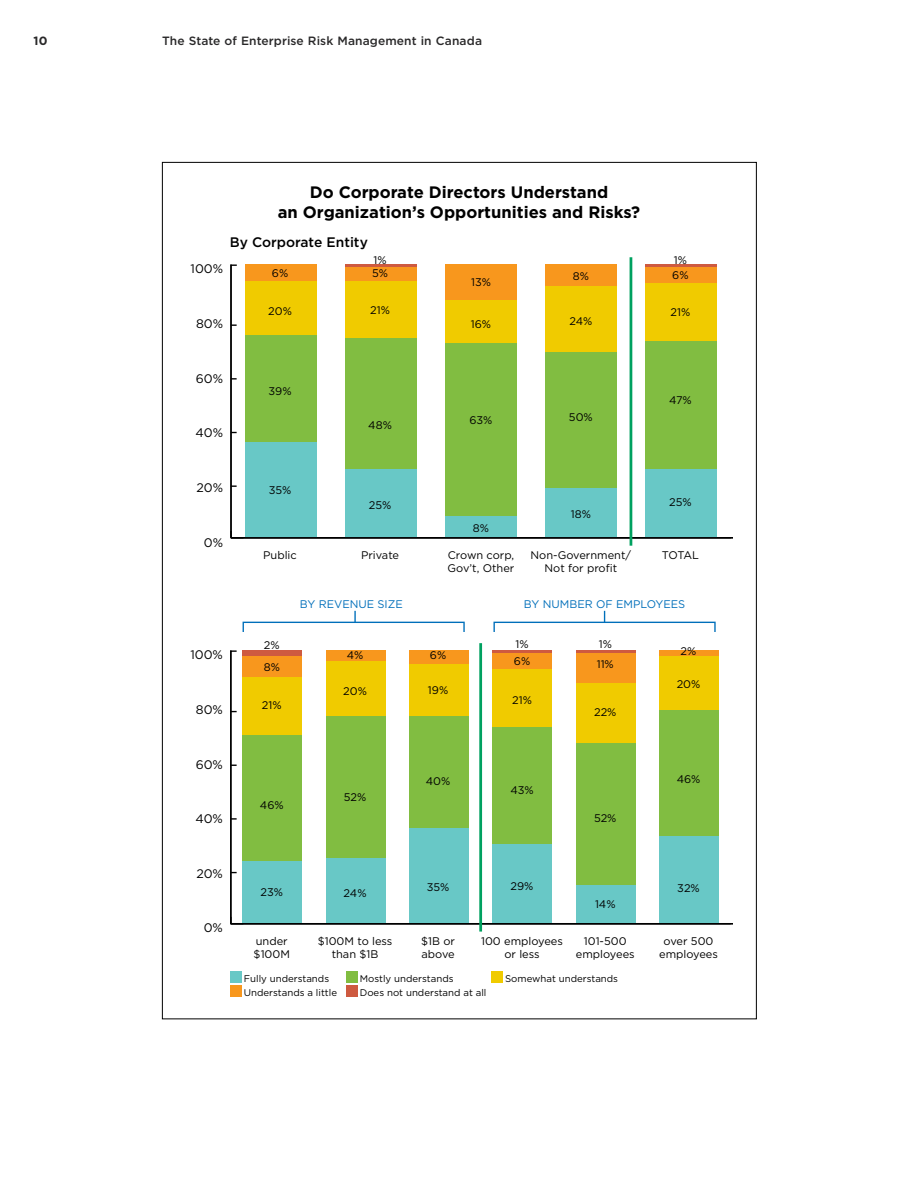
<style>
.page{position:relative;width:918px;height:1188px;background:#fff}
.page>*{position:absolute;margin:0;border:0;box-sizing:border-box;transform-origin:0 0}
.t1{font:700 16.5px/19.8px "Gotham";color:#000;text-align:center}
.t2{font:500 13.8px "Gotham";color:#000}
.t3{font:12.45px "Gotham";color:#000}
.t4{font:500 12px "Gotham";letter-spacing:.01em;color:#292829}
.t5{font:700 12px "Gotham";color:#292829}
.t6{font:11.1px/13.2px "Gotham";color:#000;text-align:center}
.t7{font:11.1px "Gotham";color:#006fba}
.t8{font:9.6px "Gotham";color:#000}
</style>
<div class="page">
<svg style="left:230px;top:264px;width:502px;height:275px"></svg>
<hr style="left:230px;top:265px;width:2px;height:273px;background:#000">
<svg style="left:230px;top:531px;width:14px;height:7px"></svg>
<hr style="left:345px;top:265px;width:72px;height:2px;background:#ce5a40">
<hr style="left:645px;top:265px;width:72px;height:2px;background:#ce5a40">
<div style="left:245px;top:265px;width:72px;height:16px;background:#f8971d"></div>
<div style="left:345px;top:267px;width:72px;height:14px;background:#f8971d"></div>
<div style="left:445px;top:265px;width:72px;height:35px;background:#f8971d"></div>
<div style="left:545px;top:265px;width:72px;height:21px;background:#f8971d"></div>
<div style="left:645px;top:267px;width:72px;height:17px;background:#f8971d"></div>
<div style="left:245px;top:281px;width:72px;height:55px;background:#f0cb00"></div>
<div style="left:345px;top:281px;width:72px;height:57px;background:#f0cb00"></div>
<div style="left:445px;top:300px;width:72px;height:44px;background:#f0cb00"></div>
<div style="left:545px;top:286px;width:72px;height:66px;background:#f0cb00"></div>
<div style="left:645px;top:284px;width:72px;height:57px;background:#f0cb00"></div>
<div style="left:245px;top:336px;width:72px;height:106px;background:#81bd41"></div>
<div style="left:345px;top:338px;width:72px;height:131px;background:#81bd41"></div>
<div style="left:445px;top:344px;width:72px;height:172px;background:#81bd41"></div>
<div style="left:545px;top:352px;width:72px;height:137px;background:#81bd41"></div>
<div style="left:645px;top:341px;width:72px;height:128px;background:#81bd41"></div>
<div style="left:245px;top:442px;width:72px;height:96px;background:#68c8c6"></div>
<div style="left:345px;top:469px;width:72px;height:69px;background:#68c8c6"></div>
<div style="left:445px;top:516px;width:72px;height:22px;background:#68c8c6"></div>
<div style="left:545px;top:489px;width:72px;height:49px;background:#68c8c6"></div>
<div style="left:645px;top:469px;width:72px;height:69px;background:#68c8c6"></div>
<hr style="left:231px;top:537px;width:501px;height:1px;background:#000">
<hr style="left:630px;top:257px;width:2px;height:289px;background:#00a160">
<svg style="left:230px;top:650px;width:502px;height:275px"></svg>
<hr style="left:230px;top:650px;width:2px;height:274px;background:#000">
<svg style="left:231px;top:917px;width:11px;height:6px"></svg>
<div style="left:242px;top:650px;width:60px;height:6px;background:#ce5a40"></div>
<hr style="left:492px;top:650px;width:60px;height:3px;background:#ce5a40">
<hr style="left:576px;top:650px;width:60px;height:3px;background:#ce5a40">
<div style="left:242px;top:656px;width:60px;height:22px;background:#f8971d"></div>
<div style="left:326px;top:650px;width:60px;height:11px;background:#f8971d"></div>
<div style="left:409px;top:650px;width:60px;height:14px;background:#f8971d"></div>
<div style="left:492px;top:653px;width:60px;height:17px;background:#f8971d"></div>
<div style="left:576px;top:653px;width:60px;height:30px;background:#f8971d"></div>
<div style="left:659px;top:650px;width:60px;height:6px;background:#f8971d"></div>
<div style="left:242px;top:678px;width:60px;height:57px;background:#f0cb00"></div>
<div style="left:326px;top:661px;width:60px;height:55px;background:#f0cb00"></div>
<div style="left:409px;top:664px;width:60px;height:52px;background:#f0cb00"></div>
<div style="left:492px;top:670px;width:60px;height:57px;background:#f0cb00"></div>
<div style="left:576px;top:683px;width:60px;height:60px;background:#f0cb00"></div>
<div style="left:659px;top:656px;width:60px;height:55px;background:#f0cb00"></div>
<div style="left:242px;top:735px;width:60px;height:126px;background:#81bd41"></div>
<div style="left:326px;top:716px;width:60px;height:142px;background:#81bd41"></div>
<div style="left:409px;top:716px;width:60px;height:112px;background:#81bd41"></div>
<div style="left:492px;top:727px;width:60px;height:117px;background:#81bd41"></div>
<div style="left:576px;top:743px;width:60px;height:142px;background:#81bd41"></div>
<div style="left:659px;top:711px;width:60px;height:125px;background:#81bd41"></div>
<div style="left:242px;top:861px;width:60px;height:63px;background:#68c8c6"></div>
<div style="left:326px;top:858px;width:60px;height:66px;background:#68c8c6"></div>
<div style="left:409px;top:828px;width:60px;height:96px;background:#68c8c6"></div>
<div style="left:492px;top:844px;width:60px;height:80px;background:#68c8c6"></div>
<div style="left:576px;top:885px;width:60px;height:39px;background:#68c8c6"></div>
<div style="left:659px;top:836px;width:60px;height:88px;background:#68c8c6"></div>
<hr style="left:231px;top:923px;width:501px;height:1px;background:#000">
<div style="left:231px;top:971px;width:11px;height:12px;background:#68c8c6"></div>
<div style="left:346px;top:971px;width:11px;height:12px;background:#81bd41"></div>
<div style="left:492px;top:971px;width:11px;height:12px;background:#f0cb00"></div>
<div style="left:231px;top:985px;width:11px;height:11px;background:#f8971d"></div>
<div style="left:346px;top:985px;width:11px;height:11px;background:#ce5a40"></div>
<div style="left:243px;top:622px;width:222px;height:11px;border:1px solid #006fba"></div>
<div style="left:493px;top:622px;width:223px;height:11px;border:1px solid #006fba"></div>
<svg style="left:354px;top:611px;width:2px;height:11px"></svg>
<hr style="left:479px;top:643px;width:3px;height:289px;background:#00a160">
<p class="t5" style="left:34px;top:33px;width:15px">10</p>
<p class="t4" style="left:162px;top:33px;width:322px">The State of Enterprise Risk Management in Canada</p>
<h1 class="t1" style="left:278px;top:182px;width:364px">Do Corporate Directors Understand<br>an Organization’s Opportunities and Risks?</h1>
<p class="t3" style="left:191px;top:261px;width:34px">100%</p>
<p class="t3" style="left:196px;top:316px;width:29px">80%</p>
<p class="t2" style="left:230px;top:233px;width:139px">By Corporate Entity</p>
<p class="t6" style="left:272px;top:266px;width:18px">6%</p>
<p class="t6" style="left:268px;top:305px;width:25px">20%</p>
<p class="t6" style="left:374px;top:253px;width:15px">1%</p>
<p class="t6" style="left:372px;top:266px;width:17px">5%</p>
<p class="t6" style="left:370px;top:303px;width:21px">21%</p>
<p class="t3" style="left:196px;top:370px;width:29px">60%</p>
<p class="t3" style="left:196px;top:425px;width:29px">40%</p>
<p class="t6" style="left:269px;top:384px;width:25px">39%</p>
<p class="t6" style="left:368px;top:418px;width:25px">48%</p>
<p class="t6" style="left:674px;top:253px;width:15px">1%</p>
<p class="t6" style="left:471px;top:275px;width:21px">13%</p>
<p class="t6" style="left:573px;top:269px;width:18px">8%</p>
<p class="t6" style="left:672px;top:268px;width:18px">6%</p>
<p class="t6" style="left:471px;top:317px;width:22px">16%</p>
<p class="t6" style="left:569px;top:314px;width:24px">24%</p>
<p class="t6" style="left:671px;top:305px;width:21px">21%</p>
<p class="t6" style="left:669px;top:393px;width:24px">47%</p>
<p class="t6" style="left:470px;top:414px;width:25px">63%</p>
<p class="t6" style="left:569px;top:410px;width:25px">50%</p>
<p class="t3" style="left:197px;top:480px;width:28px">20%</p>
<p class="t3" style="left:204px;top:534px;width:21px">0%</p>
<p class="t3" style="left:190px;top:647px;width:34px">100%</p>
<p class="t3" style="left:196px;top:702px;width:29px">80%</p>
<p class="t3" style="left:196px;top:756px;width:29px">60%</p>
<p class="t3" style="left:195px;top:811px;width:29px">40%</p>
<p class="t6" style="left:269px;top:483px;width:24px">35%</p>
<p class="t6" style="left:263px;top:548px;width:35px">Public</p>
<p class="t6" style="left:369px;top:498px;width:24px">25%</p>
<p class="t6" style="left:361px;top:548px;width:40px">Private</p>
<p class="t6" style="left:473px;top:521px;width:18px">8%</p>
<p class="t6" style="left:448px;top:548px;width:68px;text-align:left">Crown corp,<br>Gov’t, Other</p>
<p class="t6" style="left:571px;top:507px;width:22px">18%</p>
<p class="t6" style="left:531px;top:548px;width:102px">Non-Government/<br>Not for profit</p>
<p class="t6" style="left:669px;top:495px;width:24px">25%</p>
<p class="t6" style="left:662px;top:548px;width:39px">TOTAL</p>
<p class="t7" style="left:300px;top:597px;width:105px">BY REVENUE SIZE</p>
<p class="t7" style="left:524px;top:597px;width:163px">BY NUMBER OF EMPLOYEES</p>
<p class="t6" style="left:264px;top:638px;width:17px">2%</p>
<p class="t6" style="left:264px;top:660px;width:18px">8%</p>
<p class="t6" style="left:347px;top:649px;width:18px">4%</p>
<p class="t6" style="left:430px;top:649px;width:18px">6%</p>
<p class="t6" style="left:515px;top:638px;width:15px">1%</p>
<p class="t6" style="left:514px;top:654px;width:18px">6%</p>
<p class="t6" style="left:599px;top:638px;width:15px">1%</p>
<p class="t6" style="left:597px;top:658px;width:19px">11%</p>
<p class="t6" style="left:681px;top:644px;width:17px">2%</p>
<p class="t6" style="left:262px;top:698px;width:21px">21%</p>
<p class="t6" style="left:343px;top:685px;width:25px">20%</p>
<p class="t6" style="left:428px;top:683px;width:22px">19%</p>
<p class="t6" style="left:512px;top:693px;width:21px">21%</p>
<p class="t6" style="left:594px;top:705px;width:24px">22%</p>
<p class="t6" style="left:677px;top:677px;width:25px">20%</p>
<p class="t6" style="left:260px;top:798px;width:25px">46%</p>
<p class="t6" style="left:344px;top:790px;width:24px">52%</p>
<p class="t6" style="left:426px;top:774px;width:26px">40%</p>
<p class="t6" style="left:510px;top:783px;width:25px">43%</p>
<p class="t6" style="left:594px;top:811px;width:24px">52%</p>
<p class="t6" style="left:677px;top:772px;width:25px">46%</p>
<p class="t3" style="left:196px;top:865px;width:28px">20%</p>
<p class="t3" style="left:204px;top:920px;width:21px">0%</p>
<p class="t6" style="left:261px;top:886px;width:24px">23%</p>
<p class="t6" style="left:254px;top:934px;width:38px;text-align:left">under $100M</p>
<p class="t6" style="left:344px;top:887px;width:24px">24%</p>
<p class="t6" style="left:318px;top:934px;width:76px">$100M to less than $1B</p>
<p class="t6" style="left:427px;top:880px;width:24px">35%</p>
<p class="t6" style="left:421px;top:934px;width:35px;text-align:left">$1B or above</p>
<p class="t6" style="left:511px;top:880px;width:24px">29%</p>
<p class="t6" style="left:481px;top:934px;width:83px">100 employees or less</p>
<p class="t6" style="left:595px;top:898px;width:22px">14%</p>
<p class="t6" style="left:576px;top:934px;width:60px">101-500 employees</p>
<p class="t8" style="left:244px;top:972px;width:87px">Fully understands</p>
<p class="t8" style="left:360px;top:972px;width:95px">Mostly understands</p>
<p class="t8" style="left:505px;top:972px;width:115px">Somewhat understands</p>
<p class="t8" style="left:244px;top:987px;width:95px">Understands a little</p>
<p class="t8" style="left:360px;top:987px;width:128px">Does not understand at all</p>
<p class="t6" style="left:677px;top:881px;width:24px">32%</p>
<p class="t6" style="left:659px;top:934px;width:60px">over 500 employees</p>
</div>
